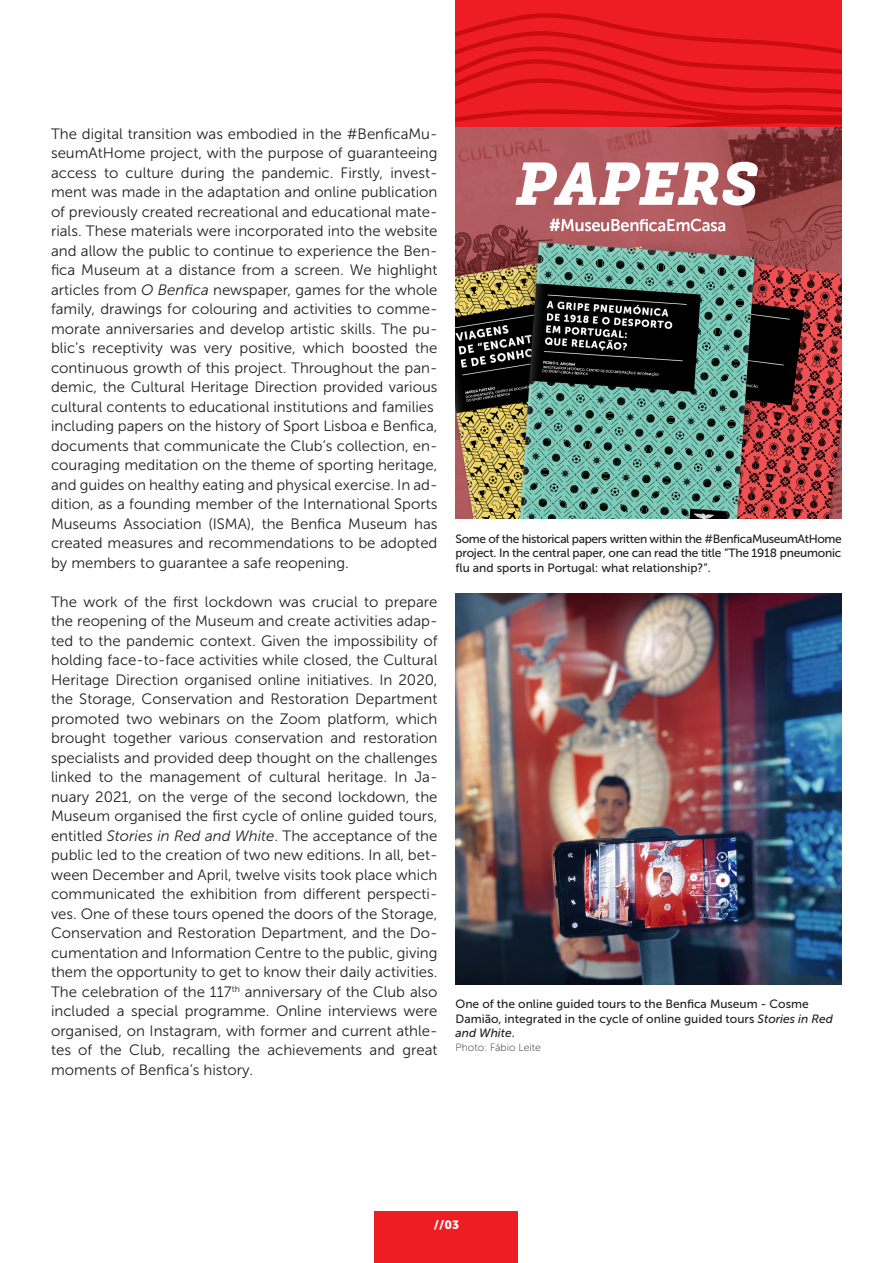
<style>
.page{position:relative;width:893px;height:1263px;background:#fff}
.page>*{position:absolute;margin:0;border:0;box-sizing:border-box;transform-origin:0 0}
.texto{font:15px/19.5px "Museo Sans 300";color:#231f20;text-align:justify}
.t1{font:12px/14.4px "Museo Sans 500";letter-spacing:-.005em;color:#231f20}
.t2{font:12px/14.4px "Museo Sans 500";letter-spacing:-.03em;color:#231f20}
.t3{font:12px "Museo Sans 900";color:#fff}
.t4{font:10.5px "Museo Sans 100";color:#231f20}
.s1{font-style:italic}
</style>
<div class="page">
<div style="left:375px;top:1212px;width:143px;height:51px;background:#ee1d23"></div>
<div style="left:455px;top:0;width:387px;height:402px;background:#ee1d23"></div>
<svg style="left:455px;top:13px;width:387px;height:115px"></svg>
<img style="left:455px;top:128px;width:387px;height:391px">
<img style="left:455px;top:593px;width:387px;height:391px">
<p class="texto" style="left:51px;top:124px;width:388px">The digital transition was embodied in the #BenficaMu&shy;seumAtHome project, with the purpose of guaranteeing access to culture during the pandemic. Firstly, invest&shy;ment was made in the adaptation and online publication of previously created recreational and educational mate&shy;rials. These materials were incorporated into the website and allow the public to continue to experience the Ben&shy;fica Museum at a distance from a screen. We highlight articles from <span class="s1">O Benfica</span> newspaper, games for the whole family, drawings for colouring and activities to comme&shy;morate anniversaries and develop artistic skills. The pu&shy;blic’s receptivity was very positive, which boosted the continuous growth of this project. Throughout the pan&shy;demic, the Cultural Heritage Direction provided various cultural contents to educational institutions and families</p>
<p class="texto" style="left:51px;top:417px;width:388px">including papers on the history of Sport Lisboa e Benfica, documents that communicate the Club’s collection, en&shy;couraging meditation on the theme of sporting heritage, and guides on healthy eating and physical exercise. In ad&shy;dition, as a founding member of the International Sports Museums Association (ISMA), the Benfica Museum has created measures and recommendations to be adopted by members to guarantee a safe reopening.</p>
<p class="texto" style="left:51px;top:592px;width:388px">The work of the first lockdown was crucial to prepare the reopening of the Museum and create activities adap&shy;ted to the pandemic context. Given the impossibility of holding face-to-face activities while closed, the Cultural Heritage Direction organised online initiatives. In 2020, the Storage, Conservation and Restoration Department promoted two webinars on the Zoom platform, which brought together various conservation and restoration specialists and provided deep thought on the challenges linked to the management of cultural heritage. In Ja&shy;nuary 2021, on the verge of the second lockdown, the Museum organised the first cycle of online guided tours, entitled <span class="s1">Stories in Red and White</span>. The acceptance of the public led to the creation of two new editions. In all, bet&shy;ween December and April, twelve visits took place which communicated the exhibition from different perspecti&shy;ves. One of these tours opened the doors of the Storage, Conservation and Restoration Department, and the Do&shy;cumentation and Information Centre to the public, giving them the opportunity to get to know their daily activities.<br>The celebration of the 117<sup>th</sup> anniversary of the Club also included a special programme. Online interviews were organised, on Instagram, with former and current athle&shy;tes of the Club, recalling the achievements and great moments of Benfica’s history.</p>
<p class="t2" style="left:455px;top:531px;width:388px">Some of the historical papers written within the #BenficaMuseumAtHome project. In the central paper, one can read the title “The 1918 pneumonic</p>
<p class="t1" style="left:455px;top:560px;width:257px">flu and sports in Portugal: what relationship?”.</p>
<p class="t1" style="left:455px;top:997px;width:379px">One of the online guided tours to the Benfica Museum - Cosme<br>Damião, integrated in the cycle of online guided tours <span class="s1">Stories in Red and White</span>.</p>
<p class="t4" style="left:455px;top:1041px;width:87px">Photo: Fábio Leite</p>
<p class="t3" style="left:434px;top:1218px;width:27px">//03</p>
</div>
